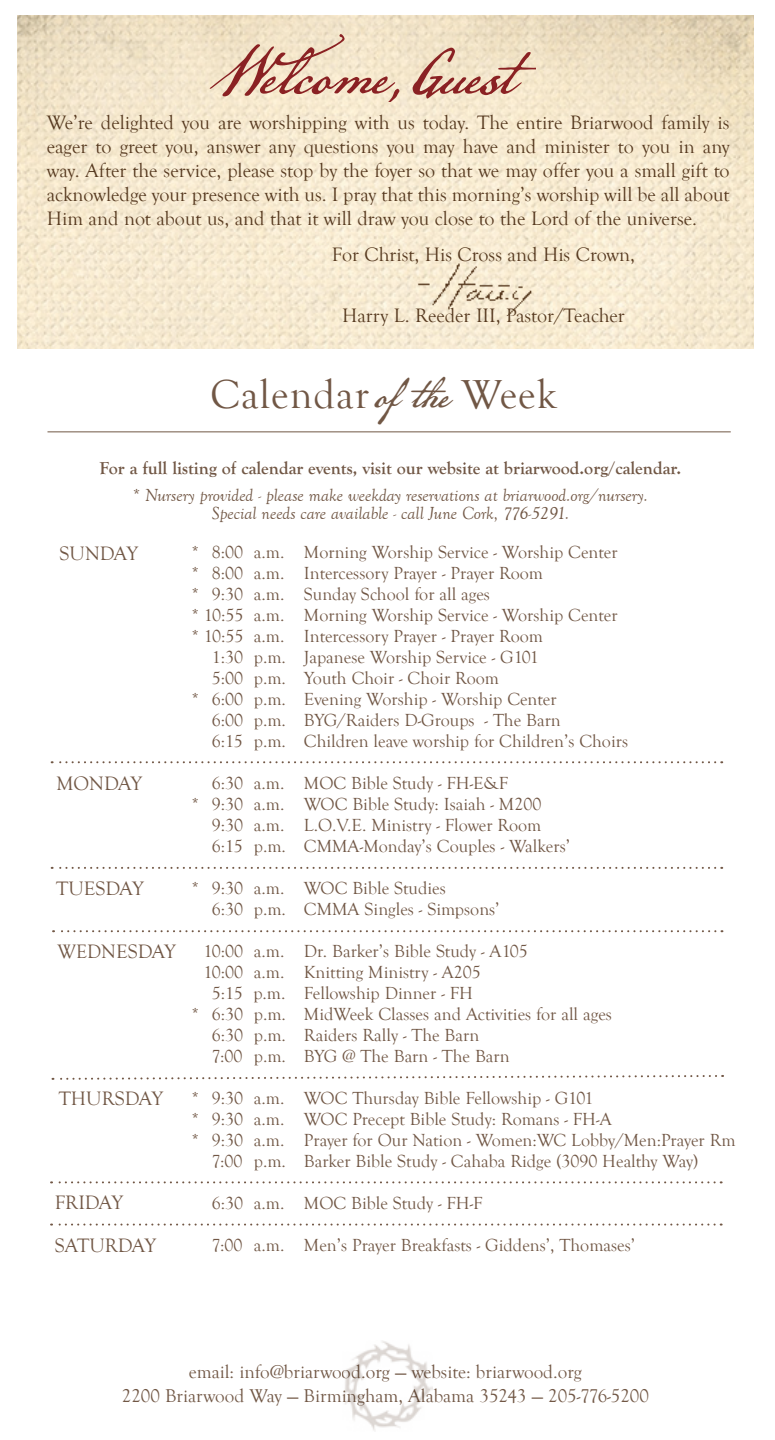
<style>
.page{position:relative;width:775px;height:1440px;background:#fff}
.page>*{position:absolute;margin:0;border:0;box-sizing:border-box;transform-origin:0 0}
.t1{font:41.6px "Goudy Old Style T";letter-spacing:.025em;color:#715745}
.t2{font:20px/24px "Goudy Old Style T";color:#56391f;text-align:justify}
.t3{font:20px "Goudy Old Style T";color:#715745}
.t4{font:20px "Goudy Old Style T";color:#715745;scale:.95 1}
.t5{font:19px/24px "Goudy Old Style T";color:#715745;text-align:center}
.t6{font:18px/21px "Goudy Old Style T";color:#715745}
.t7{font:700 18px/27px "Goudy Old Style T";color:#715745;text-align:center}
.t8{font:italic 18px "Goudy Old Style T";color:#715745}
.s1{font-family:"American Scribe";font-size:49.2px}
.s2{font-weight:400}
.s3{font-weight:400;font-style:italic}
</style>
<div class="page">
<img style="left:18px;top:15px;width:735px;height:334px">
<img style="left:411px;top:245px;width:134px;height:71px">
<svg style="left:210px;top:34px;width:189px;height:68px;background:#e2c6af"></svg>
<svg style="left:412px;top:48px;width:123px;height:52px;background:#ddbea8"></svg>
<hr style="left:47px;top:431px;width:683px;height:1px;background:#715745">
<img style="left:343px;top:1340px;width:89px;height:91px">
<svg style="left:52px;top:1075px;width:671px;height:5px"></svg>
<svg style="left:51px;top:1224px;width:663px;height:2px"></svg>
<svg style="left:51px;top:1181px;width:663px;height:2px"></svg>
<svg style="left:52px;top:867px;width:663px;height:2px"></svg>
<svg style="left:53px;top:930px;width:662px;height:2px"></svg>
<svg style="left:52px;top:761px;width:663px;height:2px"></svg>
<p class="t2" style="left:47px;top:111px;width:684px">We’re delighted you are worshipping with us today. The entire Briarwood family is eager to greet you, answer any questions you may have and minister to you in any way. After the service, please stop by the foyer so that we may offer you a small gift to acknowledge your presence with us. I pray that this morning’s worship will be all about Him and not about us, and that it will draw you close to the Lord of the universe.</p>
<p class="t2" style="left:332px;top:243px;width:304px">For Christ, His Cross and His Crown,</p>
<p class="t2" style="left:342px;top:304px;width:284px">Harry L. Reeder III, Pastor/Teacher</p>
<h1 class="t1" style="left:210px;top:371px;width:348px">Calendar <span class="s1">of the</span> Week</h1>
<p class="t7" style="left:99px;top:455px;width:583px">For a full listing of calendar events, visit our website at briarwood.org/calendar. <span class="s2">*</span> <span class="s3">Nursery provided - please make weekday reservations at briarwood.org/nursery.</span></p>
<p class="t8" style="left:212px;top:503px;width:359px">Special needs care available - call June Cork, 776-5291.</p>
<p class="t3" style="left:60px;top:542px;width:80px">SUNDAY</p>
<p class="t6" style="left:192px;top:542px;width:427px">* 8:00 a.m. Morning Worship Service - Worship Center</p>
<p class="t6" style="left:192px;top:563px;width:353px">* 8:00 a.m. Intercessory Prayer - Prayer Room</p>
<p class="t6" style="left:192px;top:584px;width:300px">* 9:30 a.m. Sunday School for all ages</p>
<p class="t6" style="left:192px;top:605px;width:427px">* 10:55 a.m. Morning Worship Service - Worship Center</p>
<p class="t6" style="left:192px;top:626px;width:353px">* 10:55 a.m. Intercessory Prayer - Prayer Room</p>
<p class="t6" style="left:212px;top:647px;width:328px">1:30 p.m. Japanese Worship Service - G101</p>
<p class="t6" style="left:212px;top:668px;width:289px">5:00 p.m. Youth Choir - Choir Room</p>
<p class="t6" style="left:192px;top:689px;width:366px">* 6:00 p.m. Evening Worship - Worship Center</p>
<p class="t6" style="left:212px;top:710px;width:350px">6:00 p.m. BYG/Raiders D-Groups - The Barn</p>
<p class="t6" style="left:212px;top:731px;width:418px">6:15 p.m. Children leave worship for Children’s Choirs</p>
<p class="t6" style="left:212px;top:773px;width:298px">6:30 a.m. MOC Bible Study - FH-E&amp;F</p>
<p class="t6" style="left:192px;top:794px;width:351px">* 9:30 a.m. WOC Bible Study: Isaiah - M200</p>
<p class="t6" style="left:212px;top:815px;width:331px">9:30 a.m. L.O.V.E. Ministry - Flower Room</p>
<p class="t6" style="left:212px;top:836px;width:360px">6:15 p.m. CMMA-Monday’s Couples - Walkers’</p>
<p class="t6" style="left:212px;top:878px;width:289px;text-indent:-20px">* 9:30 a.m. WOC Bible Studies<br>6:30 p.m. CMMA Singles - Simpsons’</p>
<p class="t6" style="left:204px;top:941px;width:326px">10:00 a.m. Dr. Barker’s Bible Study - A105</p>
<p class="t6" style="left:204px;top:962px;width:279px">10:00 a.m. Knitting Ministry - A205</p>
<p class="t6" style="left:212px;top:983px;width:262px">5:15 p.m. Fellowship Dinner - FH</p>
<p class="t6" style="left:192px;top:1004px;width:421px">* 6:30 p.m. MidWeek Classes and Activities for all ages</p>
<p class="t6" style="left:212px;top:1025px;width:269px">6:30 p.m. Raiders Rally - The Barn</p>
<p class="t6" style="left:212px;top:1046px;width:299px">7:00 p.m. BYG @ The Barn - The Barn</p>
<p class="t6" style="left:192px;top:1088px;width:403px">* 9:30 a.m. WOC Thursday Bible Fellowship - G101</p>
<p class="t6" style="left:192px;top:1109px;width:421px">* 9:30 a.m. WOC Precept Bible Study: Romans - FH-A</p>
<p class="t6" style="left:192px;top:1130px;width:545px">* 9:30 a.m. Prayer for Our Nation - Women:WC Lobby/Men:Prayer Rm</p>
<p class="t6" style="left:212px;top:1151px;width:488px">7:00 p.m. Barker Bible Study - Cahaba Ridge (3090 Healthy Way)</p>
<p class="t6" style="left:212px;top:1193px;width:272px">6:30 a.m. MOC Bible Study - FH-F</p>
<p class="t6" style="left:212px;top:1235px;width:425px">7:00 a.m. Men’s Prayer Breakfasts - Giddens’, Thomases’</p>
<p class="t3" style="left:56px;top:772px;width:87px">MONDAY</p>
<p class="t3" style="left:56px;top:877px;width:89px">TUESDAY</p>
<p class="t4" style="left:58px;top:940px;width:126px">WEDNESDAY</p>
<p class="t3" style="left:59px;top:1087px;width:106px">THURSDAY</p>
<p class="t3" style="left:55px;top:1192px;width:70px">FRIDAY</p>
<p class="t3" style="left:55px;top:1234px;width:103px">SATURDAY</p>
<p class="t5" style="left:122px;top:1360px;width:528px">email: info@briarwood.org — website: briarwood.org<br>2200 Briarwood Way — Birmingham, Alabama 35243 — 205-776-5200</p>
</div>
